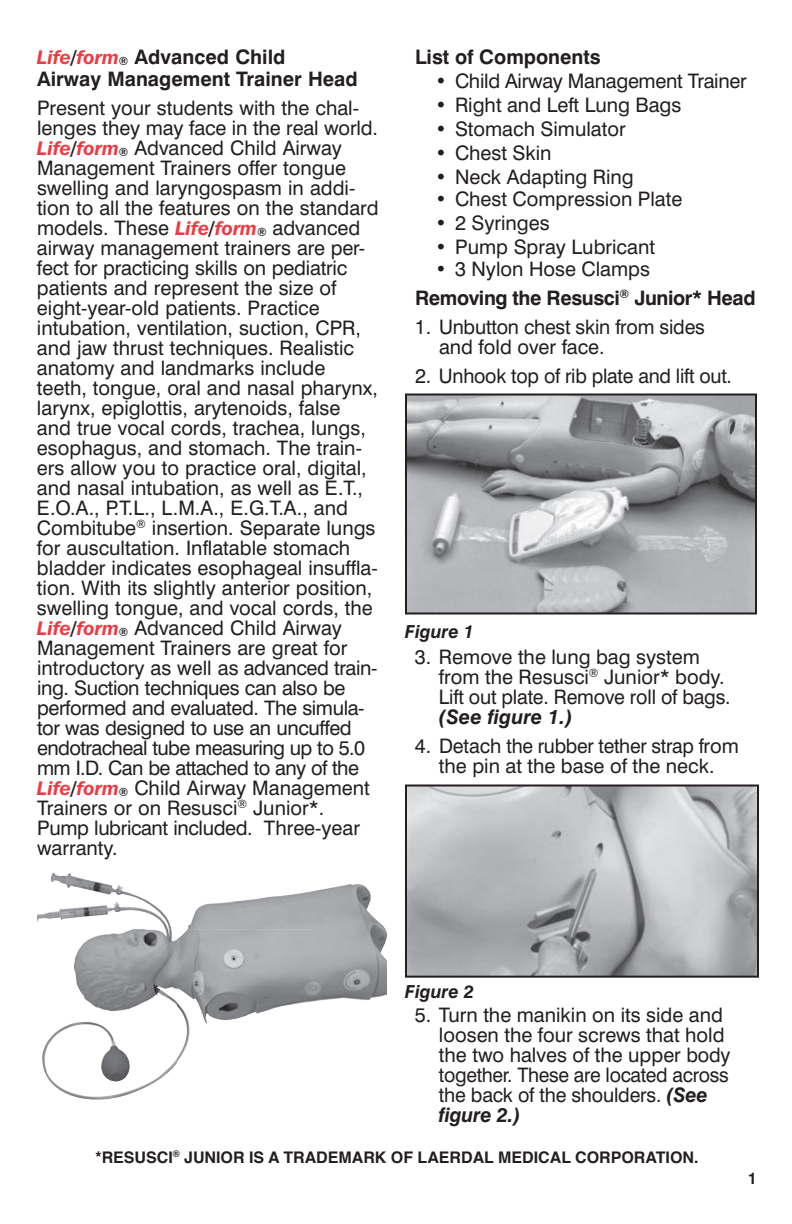
<style>
.page{position:relative;width:792px;height:1224px;background:#fff}
.page>*{position:absolute;margin:0;border:0;box-sizing:border-box;transform-origin:0 0}
.t1{font:20px/20px "Swiss 721 BT";color:#231f20}
.t2{font:700 20px/22px "Swiss 721 BT";color:#231f20}
.t3{font:700 20px/29px "Swiss 721 BT";letter-spacing:-.02em;color:#231f20}
.t4{font:italic 700 20px "Swiss 721 BT";color:#231f20}
.t5{font:italic 700 18px "Swiss 721 BT";color:#231f20}
.t6{font:700 16px "Helvetica";color:#231f20}
.t7{font:700 16px "Swiss 721 BT";color:#231f20}
.s1{font-family:"Franklin Gothic IT Cby BT";font-weight:600;font-style:italic;font-size:19.6px;color:#ee3a41}
.s2{font-family:"Franklin Gothic IT Cby BT";font-weight:600;font-style:italic;font-size:19.6px}
.s3{font-family:"Franklin Gothic IT Cby BT";font-weight:600;font-style:italic;font-size:11.4px}
.s4{font-weight:400}
.s5{font-weight:700;font-style:italic}
</style>
<div class="page">
<img style="left:408px;top:397px;width:346px;height:214px">
<div style="left:405px;top:394px;width:352px;height:220px;border:2px solid #231f20"></div>
<img style="left:408px;top:787px;width:348px;height:188px">
<div style="left:405px;top:784px;width:354px;height:194px;border:2px solid #231f20"></div>
<img style="left:37px;top:873px;width:134px;height:56px">
<img style="left:188px;top:890px;width:129px;height:39px">
<img style="left:317px;top:884px;width:70px;height:117px">
<img style="left:74px;top:929px;width:243px;height:57px">
<img style="left:47px;top:986px;width:270px;height:57px">
<img style="left:42px;top:1043px;width:135px;height:57px">
<img style="left:177px;top:1043px;width:11px;height:19px">
<p class="t2" style="left:37px;top:45px;width:322px"><span class="s1">Life</span><span class="s2">/</span><span class="s1">form</span><span class="s3">®</span> Advanced Child<br>Airway Management Trainer Head</p>
<p class="t1" style="left:37px;top:97px;width:343px">Present your students with the chal&shy;lenges they may face in the real world.<br><span class="s1">Life</span><span class="s2">/</span><span class="s1">form</span><span class="s3">®</span> Advanced Child Airway Management Trainers offer tongue swelling and laryngospasm in addi&shy;tion to all the features on the standard models. These <span class="s1">Life</span><span class="s2">/</span><span class="s1">form</span><span class="s3">®</span> advanced airway management trainers are per&shy;fect for practicing skills on pediatric patients and represent the size of eight-year-old patients. Practice intubation, ventilation, suction, CPR, and jaw thrust techniques. Realistic anatomy and landmarks include teeth, tongue, oral and nasal pharynx, larynx, epiglottis, arytenoids, false and true vocal cords, trachea, lungs, esophagus, and stomach. The train&shy;ers allow you to practice oral, digital, and nasal intubation, as well as E.T., E.O.A., P.T.L., L.M.A., E.G.T.A., and Combitube<sup>®</sup> insertion. Separate lungs for auscultation. Inflatable stomach bladder indicates esophageal insuffla&shy;tion. With its slightly anterior position, swelling tongue, and vocal cords, the <span class="s1">Life</span><span class="s2">/</span><span class="s1">form</span><span class="s3">®</span> Advanced Child Airway Management Trainers are great for introductory as well as advanced train&shy;ing. Suction techniques can also be performed and evaluated. The simula&shy;tor was designed to use an uncuffed endotracheal tube measuring up to 5.0 mm I.D. Can be attached to any of the <span class="s1">Life</span><span class="s2">/</span><span class="s1">form</span><span class="s3">®</span> Child Airway Management Trainers or on Resusci<sup>®</sup> Junior*.<br>Pump lubricant included. Three-year warranty.</p>
<p class="t2" style="left:415px;top:45px;width:187px">List of Components</p>
<p class="t1" style="left:435px;top:70px;width:313px">• Child Airway Management Trainer</p>
<p class="t1" style="left:435px;top:94px;width:248px">• Right and Left Lung Bags</p>
<p class="t1" style="left:435px;top:118px;width:192px">• Stomach Simulator</p>
<p class="t1" style="left:435px;top:142px;width:118px">• Chest Skin</p>
<p class="t1" style="left:435px;top:166px;width:200px">• Neck Adapting Ring</p>
<p class="t1" style="left:435px;top:188px;width:249px">• Chest Compression Plate</p>
<p class="t1" style="left:435px;top:212px;width:116px">• 2 Syringes</p>
<p class="t1" style="left:435px;top:236px;width:221px">• Pump Spray Lubricant</p>
<p class="t3" style="left:415px;top:254px;width:342px;text-indent:20px"><span class="s4">• 3 Nylon Hose Clamps<br></span>Removing the Resusci<sup>®</sup> Junior* Head</p>
<p class="t1" style="left:439px;top:316px;width:267px;text-indent:-24px">1. Unbutton chest skin from sides and fold over face.</p>
<p class="t1" style="left:415px;top:365px;width:318px">2. Unhook top of rib plate and lift out.</p>
<p class="t5" style="left:405px;top:621px;width:71px">Figure 1</p>
<p class="t1" style="left:439px;top:646px;width:293px;text-indent:-24px">3. Remove the lung bag system from the Resusci<sup>®</sup> Junior* body.<br>Lift out plate. Remove roll of bags.</p>
<p class="t4" style="left:439px;top:704px;width:135px">(See figure 1.)</p>
<p class="t1" style="left:415px;top:735px;width:325px;text-align:center">4. Detach the rubber tether strap from the pin at the base of the neck.</p>
<p class="t5" style="left:405px;top:981px;width:71px">Figure 2</p>
<p class="t1" style="left:439px;top:1004px;width:293px;text-indent:-24px">5. Turn the manikin on its side and loosen the four screws that hold the two halves of the upper body together. These are located across the back of the shoulders. <span class="s5">(See figure 2.)</span></p>
<p class="t6" style="left:95px;top:1144px;width:605px">*RESUSCI<sup>®</sup> JUNIOR IS A TRADEMARK OF LAERDAL MEDICAL CORPORATION.</p>
<p class="t7" style="left:748px;top:1169px;width:11px">1</p>
</div>
